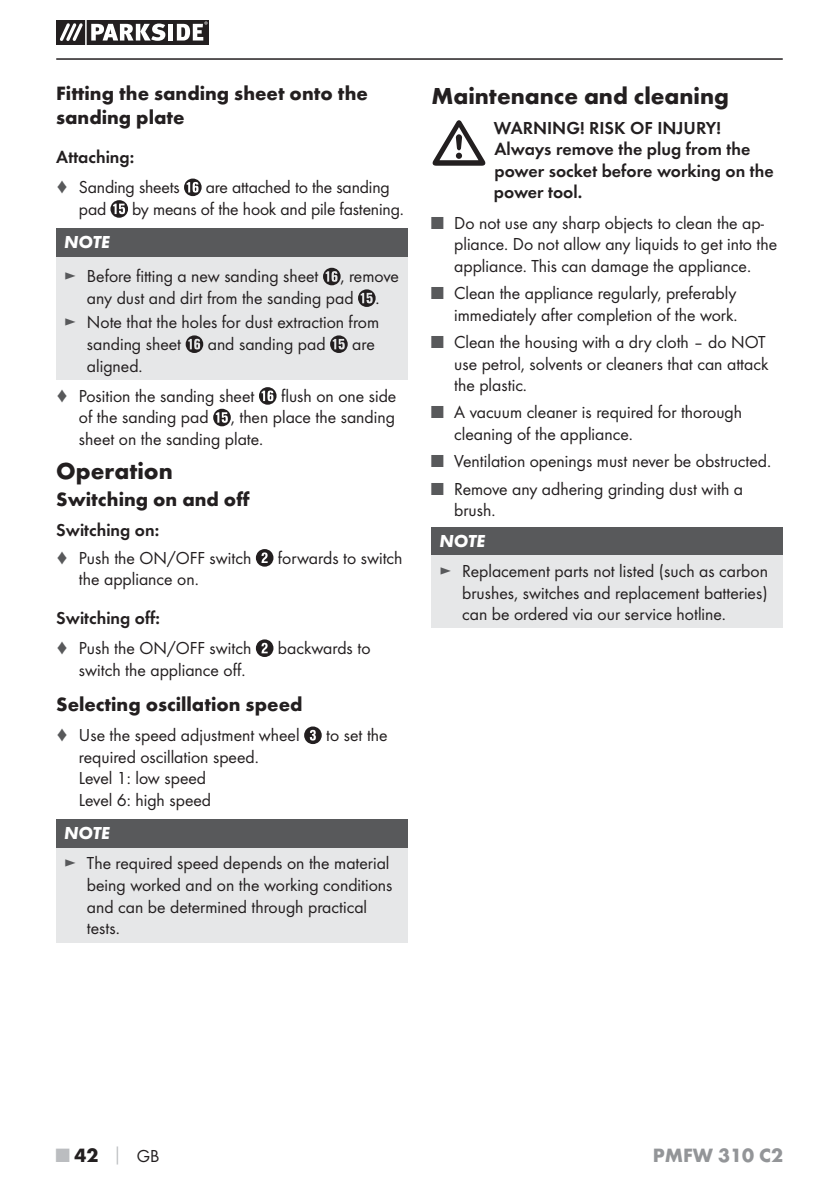
<style>
.page{position:relative;width:839px;height:1190px;background:#fff}
.page>*{position:absolute;margin:0;border:0;box-sizing:border-box;transform-origin:0 0}
.t1{font:700 24px "Futura";color:#231f20}
.t2{font:700 20px/24px "Futura";color:#231f20}
.t3{font:700 20px "Futura";color:#939598}
.t4{font:18px/21.6px "Futura Boo";color:#231f20}
.t5{font:18px/21.6px "Futura Dem";color:#231f20}
.t6{font:italic 700 18px "Futura";color:#fff}
.s1{color:#58595b}
.s2{color:#bbbdc0}
.s3{font-size:18px;color:#bbbdc0}
.s4{font-family:"Futura Boo";font-weight:400;font-size:18px}
</style>
<div class="page">
<hr style="left:56px;top:58px;width:726px;height:2px;background:#231f20">
<svg style="left:56px;top:20px;width:153px;height:25px"></svg>
<hr style="left:85px;top:20px;width:2px;height:25px;background:#fff">
<svg style="left:184px;top:178px;width:17px;height:18px"></svg>
<svg style="left:110px;top:200px;width:18px;height:18px"></svg>
<div style="left:56px;top:228px;width:351px;height:29px;background:#58595b"></div>
<div style="left:56px;top:257px;width:351px;height:122px;background:#e6e7e8"></div>
<svg style="left:323px;top:268px;width:17px;height:17px"></svg>
<svg style="left:358px;top:289px;width:17px;height:18px"></svg>
<svg style="left:185px;top:335px;width:18px;height:18px"></svg>
<svg style="left:330px;top:335px;width:17px;height:18px"></svg>
<svg style="left:259px;top:387px;width:17px;height:18px"></svg>
<svg style="left:213px;top:409px;width:18px;height:17px"></svg>
<svg style="left:256px;top:549px;width:17px;height:17px"></svg>
<svg style="left:256px;top:639px;width:17px;height:18px"></svg>
<svg style="left:304px;top:726px;width:17px;height:18px"></svg>
<div style="left:56px;top:819px;width:351px;height:29px;background:#58595b"></div>
<div style="left:56px;top:848px;width:351px;height:94px;background:#e6e7e8"></div>
<div style="left:431px;top:527px;width:351px;height:28px;background:#58595b"></div>
<div style="left:431px;top:555px;width:351px;height:73px;background:#e6e7e8"></div>
<svg style="left:432px;top:120px;width:53px;height:46px"></svg>
<p class="t2" style="left:56px;top:83px;width:313px">Fitting the sanding sheet onto the sanding plate</p>
<p class="t5" style="left:56px;top:147px;width:79px">Attaching:</p>
<p class="t4" style="left:56px;top:177px;width:125px"><span class="s1">♦</span> Sanding sheets</p>
<p class="t4" style="left:206px;top:177px;width:185px">are attached to the sanding</p>
<p class="t4" style="left:79px;top:199px;width:29px">pad</p>
<p class="t4" style="left:132px;top:199px;width:273px">by means of the hook and pile fastening.</p>
<p class="t6" style="left:64px;top:236px;width:47px">NOTE</p>
<p class="t4" style="left:64px;top:266px;width:336px;text-align:center"><span class="s1">►</span> Before fitting a new sanding sheet , remove any dust and dirt from the sanding pad .</p>
<p class="t4" style="left:87px;top:312px;width:293px;text-indent:-23px"><span class="s1">►</span> Note that the holes for dust extraction from sanding sheet</p>
<p class="t4" style="left:208px;top:334px;width:119px">and sanding pad</p>
<p class="t4" style="left:352px;top:334px;width:24px">are</p>
<p class="t4" style="left:56px;top:351px;width:199px;line-height:30px;text-indent:31px">aligned.<br><span class="s1">♦</span> Position the sanding sheet</p>
<p class="t4" style="left:79px;top:386px;width:319px;text-align:justify;text-indent:202px">flush on one side of the sanding pad , then place the sanding sheet on the sanding plate.</p>
<h1 class="t1" style="left:56px;top:462px;width:118px">Operation</h1>
<p class="t2" style="left:56px;top:489px;width:195px">Switching on and off</p>
<p class="t5" style="left:56px;top:520px;width:104px">Switching on:</p>
<p class="t4" style="left:56px;top:548px;width:196px"><span class="s1">♦</span> Push the ON/OFF switch</p>
<p class="t4" style="left:278px;top:548px;width:126px">forwards to switch</p>
<p class="t4" style="left:79px;top:569px;width:121px">the appliance on.</p>
<p class="t5" style="left:56px;top:608px;width:105px">Switching off:</p>
<p class="t4" style="left:56px;top:638px;width:196px"><span class="s1">♦</span> Push the ON/OFF switch</p>
<p class="t4" style="left:278px;top:638px;width:94px">backwards to</p>
<p class="t4" style="left:79px;top:659px;width:168px">switch the appliance off.</p>
<p class="t2" style="left:56px;top:694px;width:248px">Selecting oscillation speed</p>
<p class="t4" style="left:56px;top:725px;width:245px"><span class="s1">♦</span> Use the speed adjustment wheel</p>
<p class="t4" style="left:326px;top:725px;width:63px">to set the</p>
<p class="t4" style="left:79px;top:747px;width:181px">required oscillation speed.<br>Level 1: low speed<br>Level 6: high speed</p>
<p class="t6" style="left:64px;top:827px;width:47px">NOTE</p>
<p class="t4" style="left:87px;top:853px;width:307px;text-indent:-23px"><span class="s1">►</span> The required speed depends on the material being worked and on the working conditions and can be determined through practical tests.</p>
<h1 class="t1" style="left:431px;top:86px;width:299px">Maintenance and cleaning</h1>
<p class="t5" style="left:493px;top:118px;width:281px">WARNING! RISK OF INJURY!<br>Always remove the plug from the power socket before working on the power tool.</p>
<p class="t4" style="left:454px;top:213px;width:324px;text-indent:-23px"><span class="s1">■</span> Do not use any sharp objects to clean the ap&shy;pliance. Do not allow any liquids to get into the appliance. This can damage the appliance.</p>
<p class="t4" style="left:431px;top:283px;width:307px;text-align:right"><span class="s1">■</span> Clean the appliance regularly, preferably immediately after completion of the work.</p>
<p class="t4" style="left:454px;top:332px;width:315px;text-indent:-23px"><span class="s1">■</span> Clean the housing with a dry cloth – do NOT use petrol, solvents or cleaners that can attack the plastic.</p>
<p class="t4" style="left:454px;top:402px;width:289px;text-indent:-23px"><span class="s1">■</span> A vacuum cleaner is required for thorough cleaning of the appliance.</p>
<p class="t4" style="left:431px;top:451px;width:341px"><span class="s1">■</span> Ventilation openings must never be obstructed.</p>
<p class="t4" style="left:454px;top:479px;width:290px;text-indent:-23px"><span class="s1">■</span> Remove any adhering grinding dust with a brush.</p>
<p class="t6" style="left:439px;top:535px;width:47px">NOTE</p>
<p class="t4" style="left:462px;top:561px;width:307px;text-align:justify;text-indent:-23px"><span class="s1">►</span> Replacement parts not listed (such as carbon brushes, switches and replacement batteries) can be ordered via our service hotline.</p>
<p class="t2" style="left:56px;top:1145px;width:104px"><span class="s2">■</span> 42 <span class="s3">│</span> <span class="s4">GB</span></p>
<p class="t3" style="left:652px;top:1147px;width:132px">PMFW 310 C2</p>
</div>
